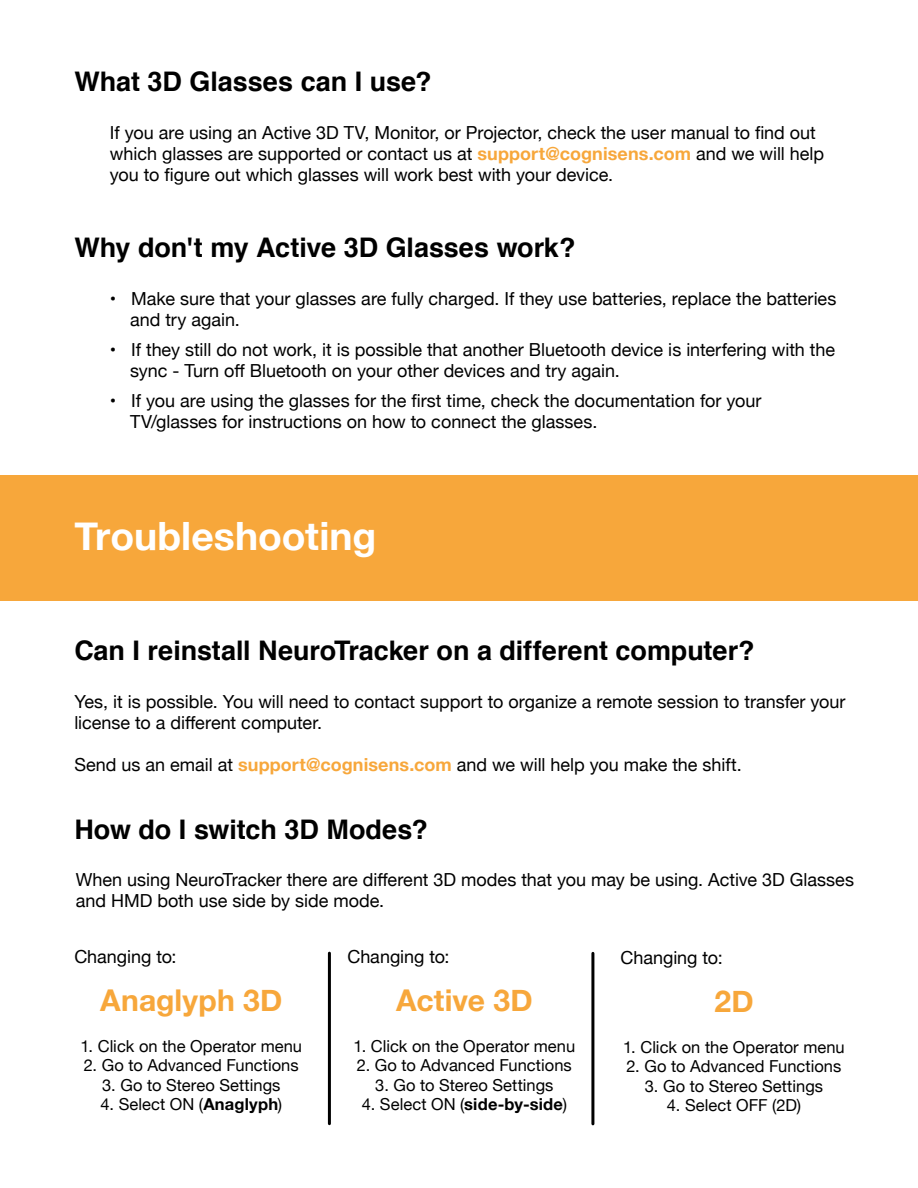
<style>
.page{position:relative;width:918px;height:1188px;background:#fff}
.page>*{position:absolute;margin:0;border:0;box-sizing:border-box;transform-origin:0 0}
.t1{font:700 39px "Helvetica Neue";color:#fff}
.t2{font:700 30px "Helvetica Neue";letter-spacing:.01em;color:#f7a73b}
.t3{font:700 27px "Helvetica";letter-spacing:-.005em;color:#000}
.t4{font:18px/21px "Helvetica Neue";color:#000}
.t5{font:16.5px "Helvetica Neue";letter-spacing:.005em;color:#000}
.s1{font-weight:700;color:#f7a73b}
.s2{font-weight:700}
</style>
<div class="page">
<div style="left:0;top:475px;width:918px;height:126px;background:#f7a73b"></div>
<hr style="left:328px;top:953px;width:3px;height:171px;background:#000">
<hr style="left:591px;top:953px;width:3px;height:171px;background:#000">
<h3 class="t3" style="left:74px;top:70px;width:359px">What 3D Glasses can I use?</h3>
<p class="t4" style="left:110px;top:122px;width:716px">If you are using an Active 3D TV, Monitor, or Projector, check the user manual to find out which glasses are supported or contact us at <span class="s1">support@cognisens.com</span> and we will help you to figure out which glasses will work best with your device.</p>
<h3 class="t3" style="left:74px;top:236px;width:503px">Why don't my Active 3D Glasses work?</h3>
<p class="t4" style="left:130px;top:288px;width:708px;text-indent:-20px">• Make sure that your glasses are fully charged. If they use batteries, replace the batteries and try again.</p>
<p class="t4" style="left:130px;top:339px;width:707px;text-indent:-20px">• If they still do not work, it is possible that another Bluetooth device is interfering with the sync - Turn off Bluetooth on your other devices and try again.</p>
<p class="t4" style="left:130px;top:390px;width:633px;text-indent:-20px">• If you are using the glasses for the first time, check the documentation for your<br>TV/glasses for instructions on how to connect the glasses.</p>
<h1 class="t1" style="left:74px;top:512px;width:304px">Troubleshooting</h1>
<h3 class="t3" style="left:74px;top:640px;width:682px">Can I reinstall NeuroTracker on a different computer?</h3>
<p class="t4" style="left:74px;top:691px;width:773px">Yes, it is possible. You will need to contact support to organize a remote session to transfer your license to a different computer.</p>
<p class="t4" style="left:74px;top:754px;width:669px">Send us an email at <span class="s1">support@cognisens.com</span> and we will help you make the shift.</p>
<h3 class="t3" style="left:74px;top:818px;width:355px">How do I switch 3D Modes?</h3>
<p class="t4" style="left:76px;top:869px;width:780px">When using NeuroTracker there are different 3D modes that you may be using. Active 3D Glasses and HMD both use side by side mode.</p>
<p class="t4" style="left:74px;top:946px;width:104px">Changing to:</p>
<h2 class="t2" style="left:100px;top:982px;width:184px">Anaglyph 3D</h2>
<p class="t5" style="left:81px;top:1036px;width:223px">1. Click on the Operator menu</p>
<p class="t5" style="left:84px;top:1055px;width:216px">2. Go to Advanced Functions</p>
<p class="t5" style="left:102px;top:1075px;width:180px">3. Go to Stereo Settings</p>
<p class="t5" style="left:101px;top:1094px;width:183px">4. Select ON (<span class="s2">Anaglyph</span>)</p>
<p class="t4" style="left:347px;top:946px;width:104px">Changing to:</p>
<h2 class="t2" style="left:396px;top:982px;width:138px">Active 3D</h2>
<p class="t5" style="left:354px;top:1036px;width:223px">1. Click on the Operator menu</p>
<p class="t5" style="left:357px;top:1055px;width:216px">2. Go to Advanced Functions</p>
<p class="t5" style="left:375px;top:1075px;width:180px">3. Go to Stereo Settings</p>
<p class="t5" style="left:362px;top:1094px;width:207px">4. Select ON (<span class="s2">side-by-side</span>)</p>
<p class="t4" style="left:621px;top:947px;width:104px">Changing to:</p>
<h2 class="t2" style="left:714px;top:983px;width:41px">2D</h2>
<p class="t5" style="left:623px;top:1037px;width:223px">1. Click on the Operator menu</p>
<p class="t5" style="left:627px;top:1057px;width:216px">2. Go to Advanced Functions</p>
<p class="t5" style="left:645px;top:1076px;width:180px">3. Go to Stereo Settings</p>
<p class="t5" style="left:667px;top:1096px;width:136px">4. Select OFF (2D)</p>
</div>
